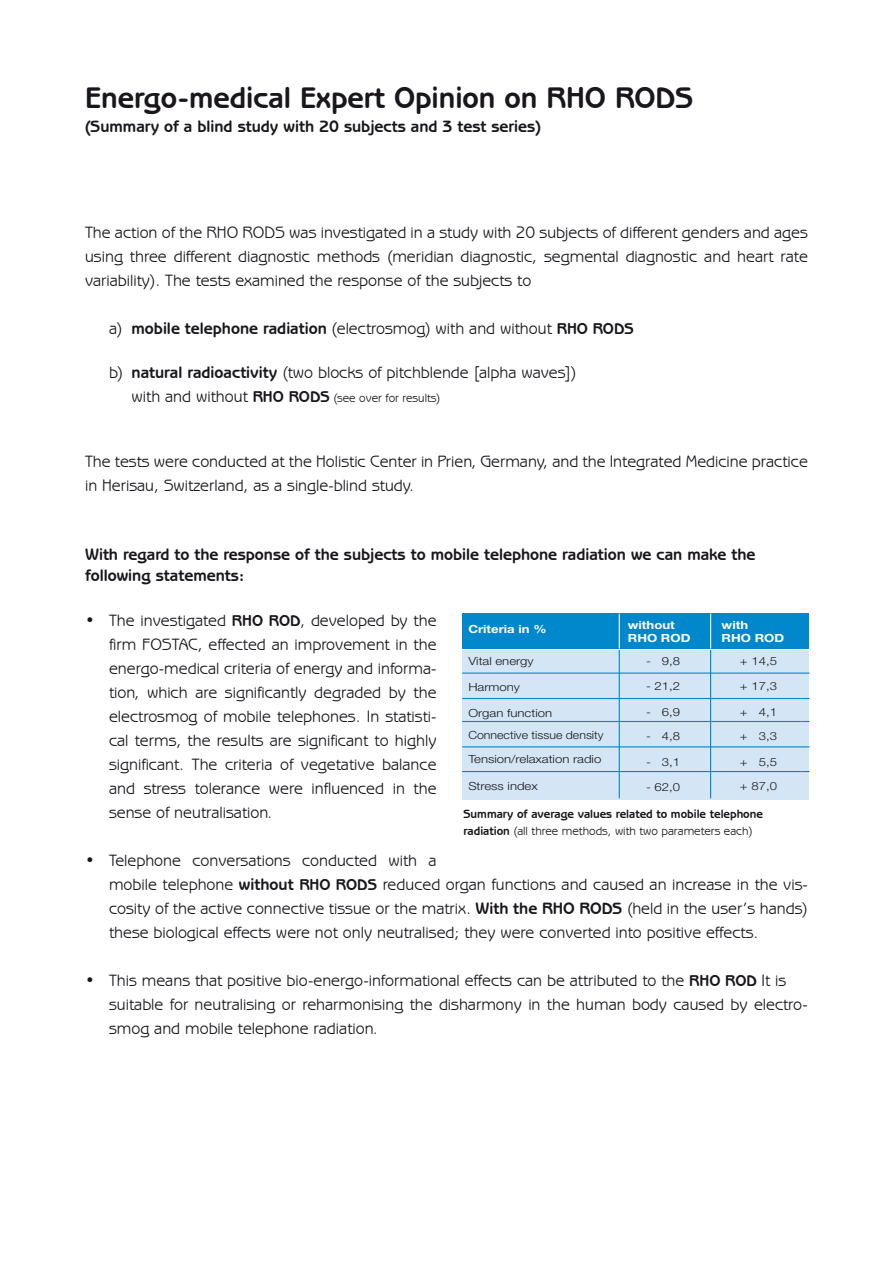
<style>
.page{position:relative;width:893px;height:1263px;background:#fff}
.page>*{position:absolute;margin:0;border:0;box-sizing:border-box;transform-origin:0 0}
.t1{font:700 30px "Benguiat Gothic IT Cby BT";color:#1a171c}
.t2{font:16.5px/24px "Benguiat Gothic IT Cby BT";color:#1a171c}
.t3{font:700 16.5px/21px "Benguiat Gothic IT Cby BT";color:#1a171c}
.t4{font:700 12px/16.5px "Benguiat Gothic IT Cby BT";color:#1a171c}
.t5{font:12px "Benguiat Gothic IT Cby BT";color:#1a171c}
.t6{font:300 11.25px/24.2px "Helvetica Neue LT Std";color:#1a171c;scale:1.17 1}
.t7{font:700 11.25px/13.5px "Helvetica Neue LT Std";color:#fff;scale:1.17 1}
.s1{font-weight:700}
.s2{font-weight:700;font-size:15.75px}
.s3{font-size:16.5px}
.s4{font-size:15.75px}
.s5{font-weight:400}
</style>
<div class="page">
<div style="left:462px;top:650px;width:347px;height:149px;background:#d4e6f5"></div>
<div style="left:462px;top:613px;width:347px;height:35px;background:#0087cc"></div>
<hr style="left:619px;top:614px;width:1px;height:34px;background:#fff">
<hr style="left:710px;top:614px;width:1px;height:34px;background:#fff">
<hr style="left:619px;top:650px;width:1px;height:148px;background:#0087cc">
<hr style="left:710px;top:650px;width:1px;height:148px;background:#0087cc">
<hr style="left:462px;top:672px;width:348px;height:2px;background:#0087cc">
<hr style="left:462px;top:698px;width:348px;height:1px;background:#0087cc">
<hr style="left:462px;top:721px;width:348px;height:1px;background:#0087cc">
<hr style="left:462px;top:746px;width:348px;height:1px;background:#0087cc">
<hr style="left:462px;top:771px;width:348px;height:1px;background:#0087cc">
<h1 class="t1" style="left:85px;top:79px;width:610px">Energo-medical Expert Opinion on RHO RODS</h1>
<p class="t3" style="left:85px;top:115px;width:457px">(Summary of a blind study with 20 subjects and 3 test series)</p>
<p class="t2" style="left:85px;top:220px;width:724px;text-align:justify">The action of the RHO RODS was investigated in a study with 20 subjects of different genders and ages using three different diagnostic methods (meridian diagnostic, segmental diagnostic and heart rate variability). The tests examined the response of the subjects to</p>
<p class="t2" style="left:109px;top:316px;width:526px">a) <span class="s1">mobile telephone radiation</span> (electrosmog) with and without <span class="s2">RHO RODS</span></p>
<p class="t2" style="left:109px;top:360px;width:469px">b) <span class="s1">natural radioactivity</span> (two blocks of pitchblende [alpha waves])</p>
<p class="t5" style="left:132px;top:391px;width:310px"><span class="s3">with and without</span> <span class="s2">RHO RODS</span> (see over for results)</p>
<p class="t2" style="left:85px;top:449px;width:724px">The tests were conducted at the Holistic Center in Prien, Germany, and the Integrated Medicine practice in Herisau, Switzerland, as a single-blind study.</p>
<p class="t3" style="left:85px;top:543px;width:672px">With regard to the response of the subjects to mobile telephone radiation we can make the following statements:</p>
<p class="t2" style="left:109px;top:608px;width:329px;text-align:justify;text-indent:-24px">• The investigated <span class="s2">RHO ROD</span><span class="s4">,</span> developed by the firm FOSTAC, effected an improvement in the energo-medical criteria of energy and informa&shy;tion, which are significantly degraded by the electrosmog of mobile telephones. In statisti&shy;cal terms, the results are significant to highly significant. The criteria of vegetative balance and stress tolerance were influenced in the sense of neutralisation.</p>
<p class="t2" style="left:109px;top:848px;width:700px;text-indent:-24px">• Telephone conversations conducted with a<br>mobile telephone <span class="s1">without</span> <span class="s2">RHO RODS</span> reduced organ functions and caused an increase in the vis&shy;cosity of the active connective tissue or the matrix. <span class="s1">With the RHO RODS</span> (held in the user’s hands) these biological effects were not only neutralised; they were converted into positive effects.</p>
<p class="t2" style="left:109px;top:968px;width:700px;text-indent:-24px">• This means that positive bio-energo-informational effects can be attributed to the <span class="s2">RHO ROD</span> It is suitable for neutralising or reharmonising the disharmony in the human body caused by electro&shy;smog and mobile telephone radiation.</p>
<p class="t7" style="left:628px;top:618px;width:55px">without<br>RHO ROD</p>
<p class="t6" style="left:646px;top:648px;width:31px">- 9,8</p>
<p class="t6" style="left:646px;top:674px;width:31px">- 21,2</p>
<p class="t6" style="left:646px;top:700px;width:31px">- 6,9</p>
<p class="t6" style="left:646px;top:724px;width:31px">- 4,8</p>
<p class="t6" style="left:646px;top:749px;width:31px">- 3,1</p>
<p class="t6" style="left:646px;top:775px;width:31px">- 62,0</p>
<p class="t7" style="left:722px;top:618px;width:55px">with<br>RHO ROD</p>
<p class="t6" style="left:740px;top:648px;width:33px">+ 14,5</p>
<p class="t6" style="left:740px;top:674px;width:33px">+ 17,3</p>
<p class="t6" style="left:740px;top:700px;width:33px">+ 4,1 + 3,3</p>
<p class="t6" style="left:740px;top:749px;width:33px">+ 5,5 + 87,0</p>
<p class="t4" style="left:463px;top:805px;width:301px">Summary of average values related to mobile telephone radiation <span class="s5">(all three methods, with two parameters each)</span></p>
<p class="t7" style="left:468px;top:622px;width:68px">Criteria in %</p>
<p class="t6" style="left:468px;top:649px;width:57px">Vital energy</p>
<p class="t6" style="left:468px;top:675px;width:46px">Harmony</p>
<p class="t6" style="left:468px;top:701px;width:117px;line-height:22.5px">Organ function<br>Connective tissue density</p>
<p class="t6" style="left:468px;top:747px;width:115px">Tension/relaxation radio</p>
<p class="t6" style="left:468px;top:774px;width:61px">Stress index</p>
</div>
